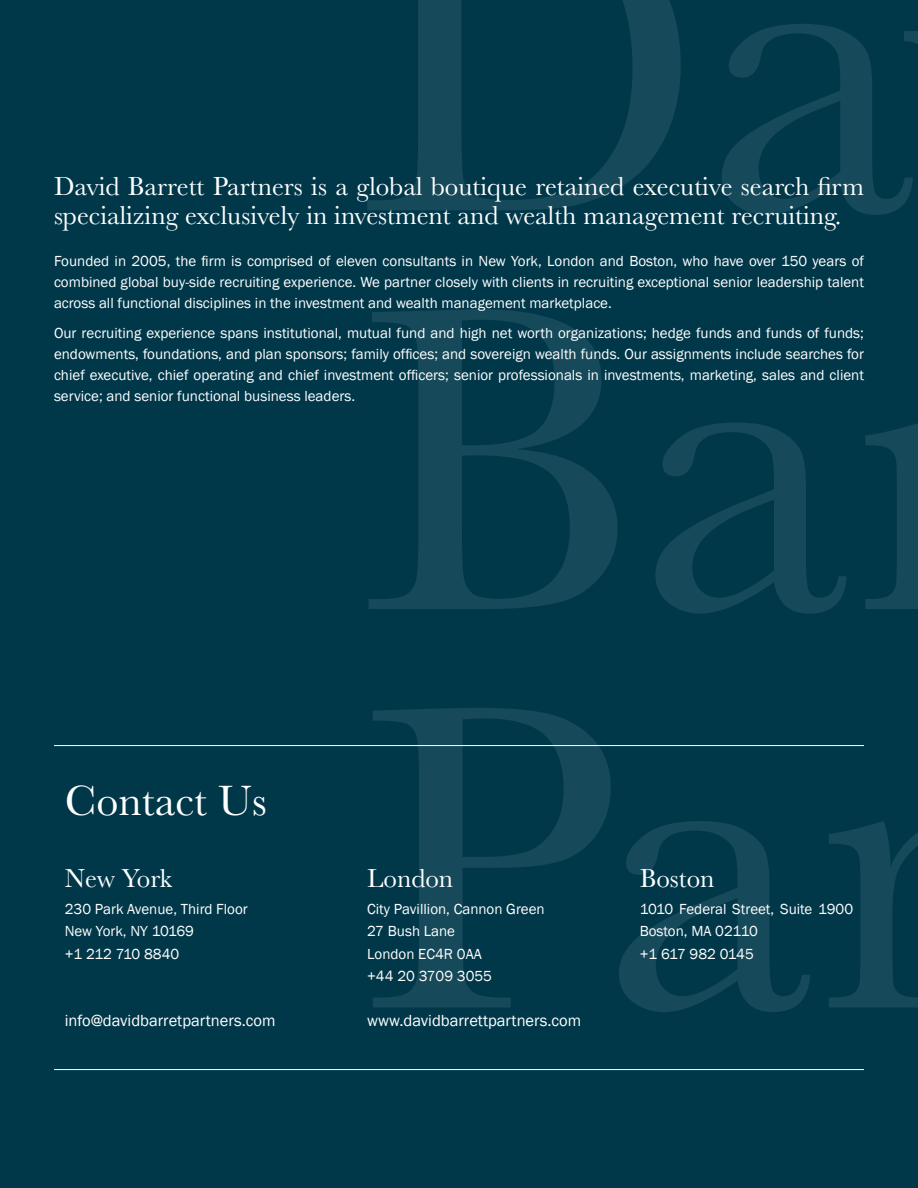
<style>
.page{position:relative;width:918px;height:1188px;background:#00384a}
.page>*{position:absolute;margin:0;border:0;box-sizing:border-box;transform-origin:0 0}
.t1{font:44.1px "Baskerville";color:#fff}
.t2{font:27px/28.5px "Baskerville";color:#fff}
.t3{font:16.5px "Franklin Gothic";color:#fff}
.t4{font:15px/21px "Franklin Gothic";color:#fff;text-align:justify}
.t5{font:15px "Franklin Gothic";letter-spacing:-.03em;color:#fff}
</style>
<div class="page">
<svg style="left:367px;top:0;width:314px;height:210px"></svg>
<svg style="left:722px;top:24px;width:196px;height:191px"></svg>
<svg style="left:369px;top:309px;width:249px;height:300px"></svg>
<svg style="left:655px;top:423px;width:192px;height:191px"></svg>
<svg style="left:865px;top:423px;width:53px;height:186px"></svg>
<svg style="left:373px;top:708px;width:238px;height:300px"></svg>
<svg style="left:619px;top:821px;width:191px;height:191px"></svg>
<svg style="left:829px;top:821px;width:89px;height:187px"></svg>
<hr style="left:54px;top:745px;width:810px;height:1px;background:#fff">
<hr style="left:54px;top:1069px;width:810px;height:1px;background:#fff">
<p class="t2" style="left:54px;top:173px;width:811px">David Barrett Partners is a global boutique retained executive search firm specializing exclusively in investment and wealth management recruiting.</p>
<p class="t4" style="left:54px;top:250px;width:812px">Founded in 2005, the firm is comprised of eleven consultants in New York, London and Boston, who have over 150 years of combined global buy-side recruiting experience. We partner closely with clients in recruiting exceptional senior leadership talent across all functional disciplines in the investment and wealth management marketplace.</p>
<p class="t4" style="left:54px;top:322px;width:812px">Our recruiting experience spans institutional, mutual fund and high net worth organizations; hedge funds and funds of funds; endowments, foundations, and plan sponsors; family offices; and sovereign wealth funds. Our assignments include searches for chief executive, chief operating and chief investment officers; senior professionals in investments, marketing, sales and client service; and senior functional business leaders.</p>
<p class="t1" style="left:65px;top:773px;width:203px">Contact Us</p>
<p class="t2" style="left:65px;top:864px;width:109px">New York</p>
<p class="t4" style="left:65px;top:898px;width:185px">230 Park Avenue, Third Floor</p>
<p class="t4" style="left:65px;top:921px;width:131px">New York, NY 10169</p>
<p class="t4" style="left:65px;top:943px;width:116px">+1 212 710 8840</p>
<p class="t3" style="left:65px;top:1010px;width:212px">info@davidbarretpartners.com</p>
<p class="t2" style="left:367px;top:864px;width:88px">London</p>
<p class="t4" style="left:367px;top:898px;width:179px">City Pavillion, Cannon Green</p>
<p class="t4" style="left:367px;top:921px;width:89px">27 Bush Lane</p>
<p class="t4" style="left:367px;top:943px;width:116px">London EC4R 0AA</p>
<p class="t4" style="left:367px;top:966px;width:126px">+44 20 3709 3055</p>
<p class="t3" style="left:367px;top:1010px;width:216px">www.davidbarrettpartners.com</p>
<p class="t2" style="left:640px;top:864px;width:76px">Boston</p>
<p class="t4" style="left:640px;top:898px;width:215px;line-height:22.5px">1010 Federal Street, Suite 1900<br>Boston, MA 02110</p>
<p class="t5" style="left:640px;top:944px;width:116px">+1 617 982 0145</p>
</div>
